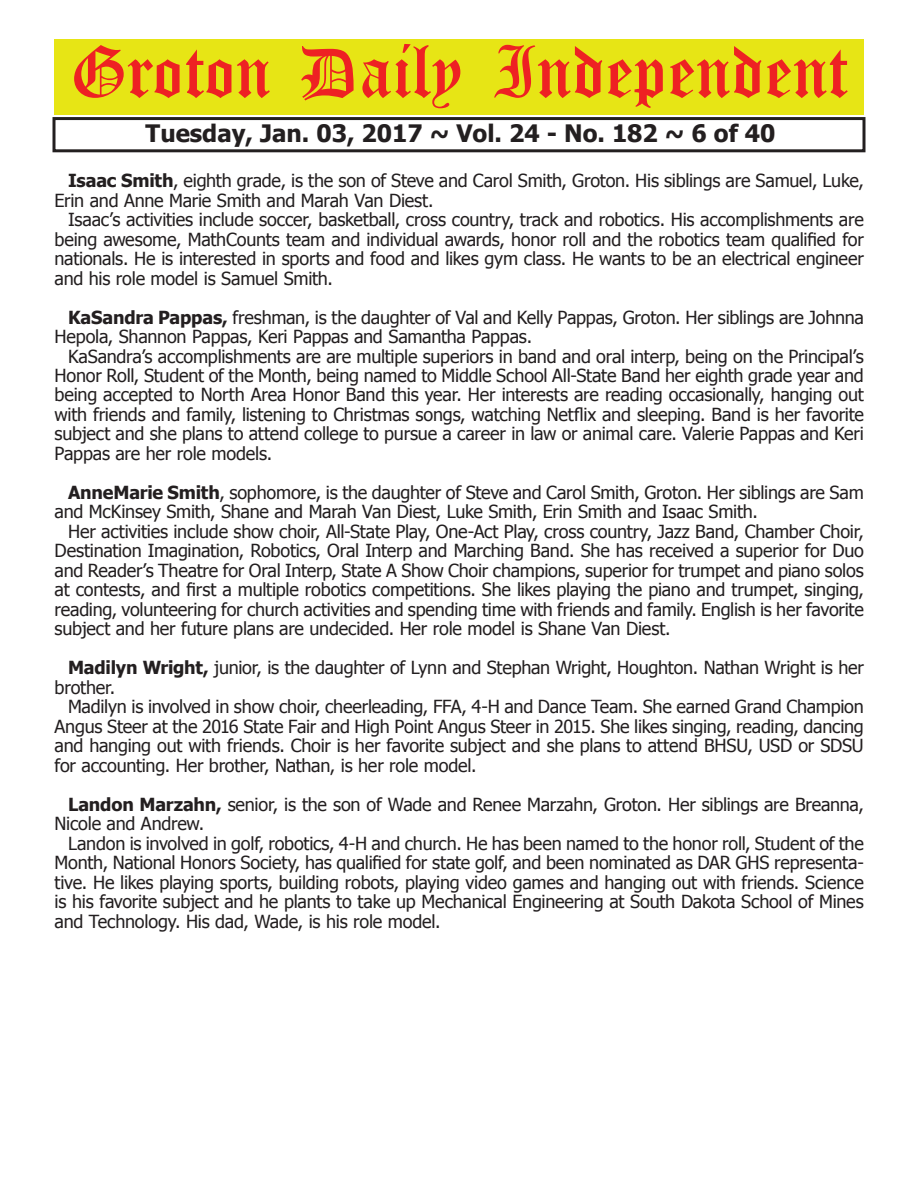
<style>
.page{position:relative;width:918px;height:1188px;background:#fff}
.page>*{position:absolute;margin:0;border:0;box-sizing:border-box;transform-origin:0 0}
.t1{font:54px "Old English Five";color:#ee2123}
.t2{font:700 24px "Tahoma";color:#231f20}
.t3{font:18px/19.5px "Tahoma";letter-spacing:-.015em;color:#231f20}
.s1{font-weight:700}
</style>
<div class="page">
<div style="left:52px;top:117px;width:814px;height:35px;border:3px solid #231f20"></div>
<div style="left:54px;top:40px;width:810px;height:75px;background:#e7e515"></div>
<h1 class="t1" style="left:70px;top:47px;width:779px">Groton Daily Independent</h1>
<h2 class="t2" style="left:146px;top:116px;width:631px">Tuesday, Jan. 03, 2017 ~ Vol. 24 - No. 182 ~ 6 of 40</h2>
<p class="t3" style="left:55px;top:170px;width:811px;text-indent:14px"><span class="s1">Isaac Smith</span>, eighth grade, is the son of Steve and Carol Smith, Groton. His siblings are Samuel, Luke,<br>Erin and Anne Marie Smith and Marah Van Diest.</p>
<p class="t3" style="left:55px;top:209px;width:811px;text-align:justify;text-indent:14px">Isaac’s activities include soccer, basketball, cross country, track and robotics. His accomplishments are being awesome, MathCounts team and individual awards, honor roll and the robotics team qualified for nationals. He is interested in sports and food and likes gym class. He wants to be an electrical engineer and his role model is Samuel Smith.</p>
<p class="t3" style="left:55px;top:306px;width:811px;text-indent:14px"><span class="s1">KaSandra Pappas,</span> freshman, is the daughter of Val and Kelly Pappas, Groton. Her siblings are Johnna<br>Hepola, Shannon Pappas, Keri Pappas and Samantha Pappas.</p>
<p class="t3" style="left:55px;top:345px;width:811px;text-align:justify;text-indent:14px">KaSandra’s accomplishments are are multiple superiors in band and oral interp, being on the Principal’s Honor Roll, Student of the Month, being named to Middle School All-State Band her eighth grade year and being accepted to North Area Honor Band this year. Her interests are reading occasionally, hanging out with friends and family, listening to Christmas songs, watching Netflix and sleeping. Band is her favorite subject and she plans to attend college to pursue a career in law or animal care. Valerie Pappas and Keri Pappas are her role models.</p>
<p class="t3" style="left:55px;top:482px;width:811px;text-indent:14px"><span class="s1">AnneMarie Smith</span>, sophomore, is the daughter of Steve and Carol Smith, Groton. Her siblings are Sam and McKinsey Smith, Shane and Marah Van Diest, Luke Smith, Erin Smith and Isaac Smith.</p>
<p class="t3" style="left:55px;top:521px;width:811px;text-align:justify;text-indent:14px">Her activities include show choir, All-State Play, One-Act Play, cross country, Jazz Band, Chamber Choir, Destination Imagination, Robotics, Oral Interp and Marching Band. She has received a superior for Duo and Reader’s Theatre for Oral Interp, State A Show Choir champions, superior for trumpet and piano solos at contests, and first a multiple robotics competitions. She likes playing the piano and trumpet, singing, reading, volunteering for church activities and spending time with friends and family. English is her favorite subject and her future plans are undecided. Her role model is Shane Van Diest.</p>
<p class="t3" style="left:55px;top:657px;width:811px;text-indent:13px"><span class="s1">Madilyn Wright,</span> junior, is the daughter of Lynn and Stephan Wright, Houghton. Nathan Wright is her brother.</p>
<p class="t3" style="left:55px;top:696px;width:811px;text-align:justify;text-indent:14px">Madilyn is involved in show choir, cheerleading, FFA, 4-H and Dance Team. She earned Grand Champion Angus Steer at the 2016 State Fair and High Point Angus Steer in 2015. She likes singing, reading, dancing and hanging out with friends. Choir is her favorite subject and she plans to attend BHSU, USD or SDSU for accounting. Her brother, Nathan, is her role model.</p>
<p class="t3" style="left:55px;top:794px;width:811px;text-indent:13px"><span class="s1">Landon Marzahn,</span> senior, is the son of Wade and Renee Marzahn, Groton. Her siblings are Breanna,<br>Nicole and Andrew.</p>
<p class="t3" style="left:55px;top:833px;width:811px;text-align:justify;text-indent:14px">Landon is involved in golf, robotics, 4-H and church. He has been named to the honor roll, Student of the Month, National Honors Society, has qualified for state golf, and been nominated as DAR GHS representa&shy;tive. He likes playing sports, building robots, playing video games and hanging out with friends. Science is his favorite subject and he plants to take up Mechanical Engineering at South Dakota School of Mines and Technology. His dad, Wade, is his role model.</p>
</div>
